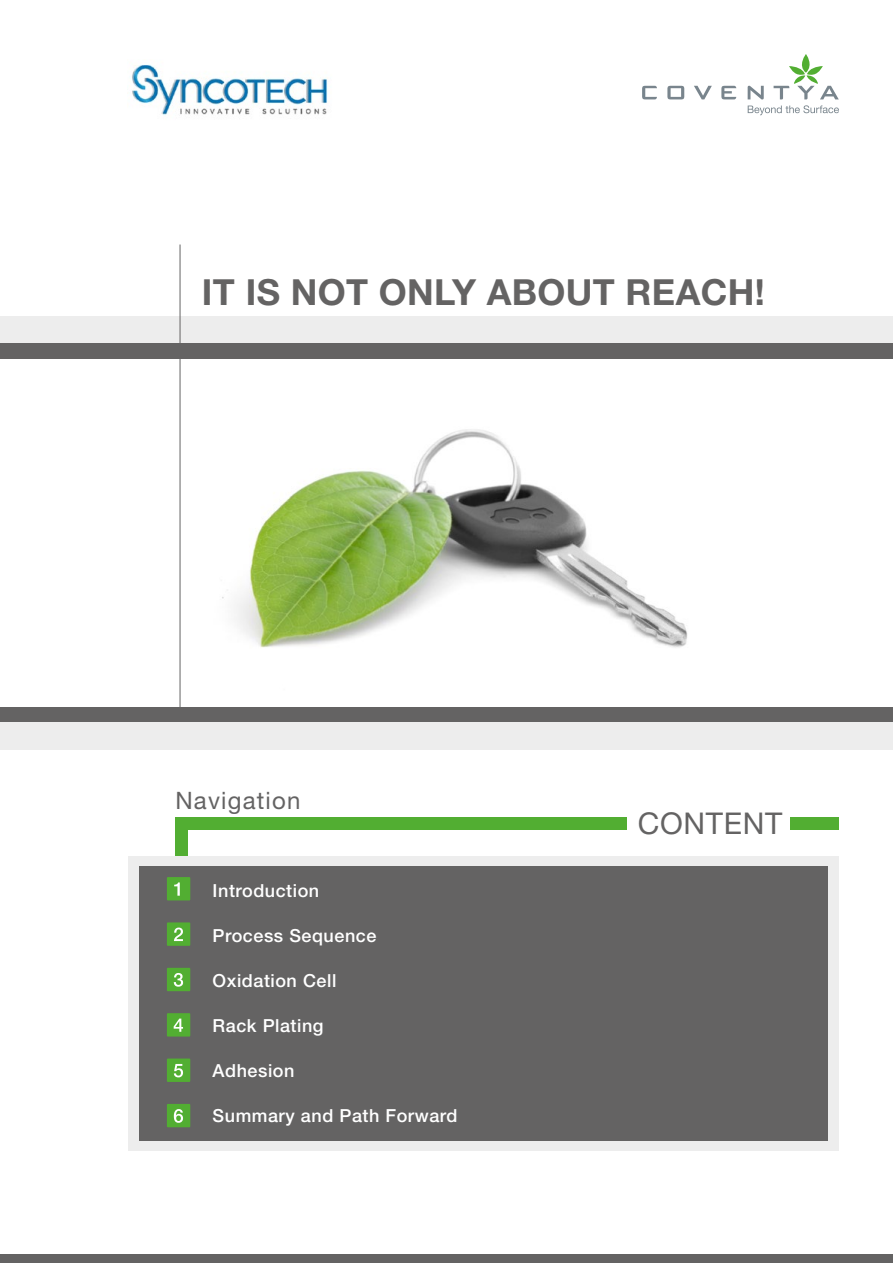
<style>
.page{position:relative;width:893px;height:1263px;background:#fff}
.page>*{position:absolute;margin:0;border:0;box-sizing:border-box;transform-origin:0 0}
.t1{font:700 36px "Helvetica Neue";letter-spacing:.01em;color:#646363}
.t2{font:30px "Helvetica Neue";letter-spacing:.02em;color:#646363}
.t3{font:24px "Helvetica Neue";letter-spacing:.05em;color:#646363}
.t4{font:500 18px "Helvetica Neue";letter-spacing:.03em;color:#fff}
</style>
<div class="page">
<svg style="left:667px;top:86px;width:17px;height:13px"></svg>
<svg style="left:694px;top:86px;width:18px;height:13px"></svg>
<svg style="left:748px;top:86px;width:16px;height:13px"></svg>
<svg style="left:642px;top:86px;width:15px;height:13px"></svg>
<svg style="left:721px;top:86px;width:15px;height:13px"></svg>
<svg style="left:774px;top:54px;width:65px;height:45px"></svg>
<svg style="left:748px;top:105px;width:91px;height:10px"></svg>
<div style="left:129px;top:856px;width:710px;height:294px;background:#ededed"></div>
<div style="left:140px;top:866px;width:688px;height:274px;background:#646363"></div>
<div style="left:0;top:708px;width:893px;height:42px;background:#ededed"></div>
<div style="left:0;top:707px;width:893px;height:15px;background:#646363"></div>
<div style="left:791px;top:817px;width:48px;height:12px;background:#52ae32"></div>
<div style="left:175px;top:817px;width:13px;height:38px;background:#52ae32"></div>
<div style="left:177px;top:817px;width:450px;height:12px;background:#52ae32"></div>
<div style="left:167px;top:877px;width:23px;height:23px;background:#52ae32"></div>
<svg style="left:174px;top:882px;width:6px;height:14px"></svg>
<div style="left:167px;top:922px;width:23px;height:24px;background:#52ae32"></div>
<svg style="left:174px;top:927px;width:9px;height:14px"></svg>
<div style="left:167px;top:968px;width:23px;height:23px;background:#52ae32"></div>
<svg style="left:174px;top:973px;width:9px;height:14px"></svg>
<div style="left:167px;top:1013px;width:23px;height:23px;background:#52ae32"></div>
<svg style="left:174px;top:1018px;width:9px;height:14px"></svg>
<div style="left:167px;top:1058px;width:23px;height:24px;background:#52ae32"></div>
<svg style="left:174px;top:1064px;width:9px;height:13px"></svg>
<div style="left:167px;top:1104px;width:23px;height:23px;background:#52ae32"></div>
<svg style="left:174px;top:1109px;width:9px;height:14px"></svg>
<img style="left:132px;top:64px;width:196px;height:51px">
<div style="left:0;top:316px;width:893px;height:42px;background:#ededed"></div>
<div style="left:0;top:343px;width:893px;height:16px;background:#646363"></div>
<div style="left:0;top:1254px;width:893px;height:9px;background:#646363"></div>
<img style="left:222px;top:429px;width:466px;height:219px">
<hr style="left:180px;top:244px;width:1px;height:477px;background:#646363">
<h1 class="t1" style="left:202px;top:264px;width:564px">IT IS NOT ONLY ABOUT REACH!</h1>
<h3 class="t3" style="left:175px;top:783px;width:127px">Navigation</h3>
<p class="t4" style="left:213px;top:876px;width:108px">Introduction</p>
<p class="t4" style="left:213px;top:921px;width:165px">Process Sequence</p>
<p class="t4" style="left:213px;top:966px;width:125px">Oxidation Cell</p>
<p class="t4" style="left:213px;top:1011px;width:112px">Rack Plating</p>
<p class="t4" style="left:213px;top:1056px;width:83px">Adhesion</p>
<p class="t4" style="left:213px;top:1101px;width:246px">Summary and Path Forward</p>
<h2 class="t2" style="left:638px;top:801px;width:146px">CONTENT</h2>
</div>
